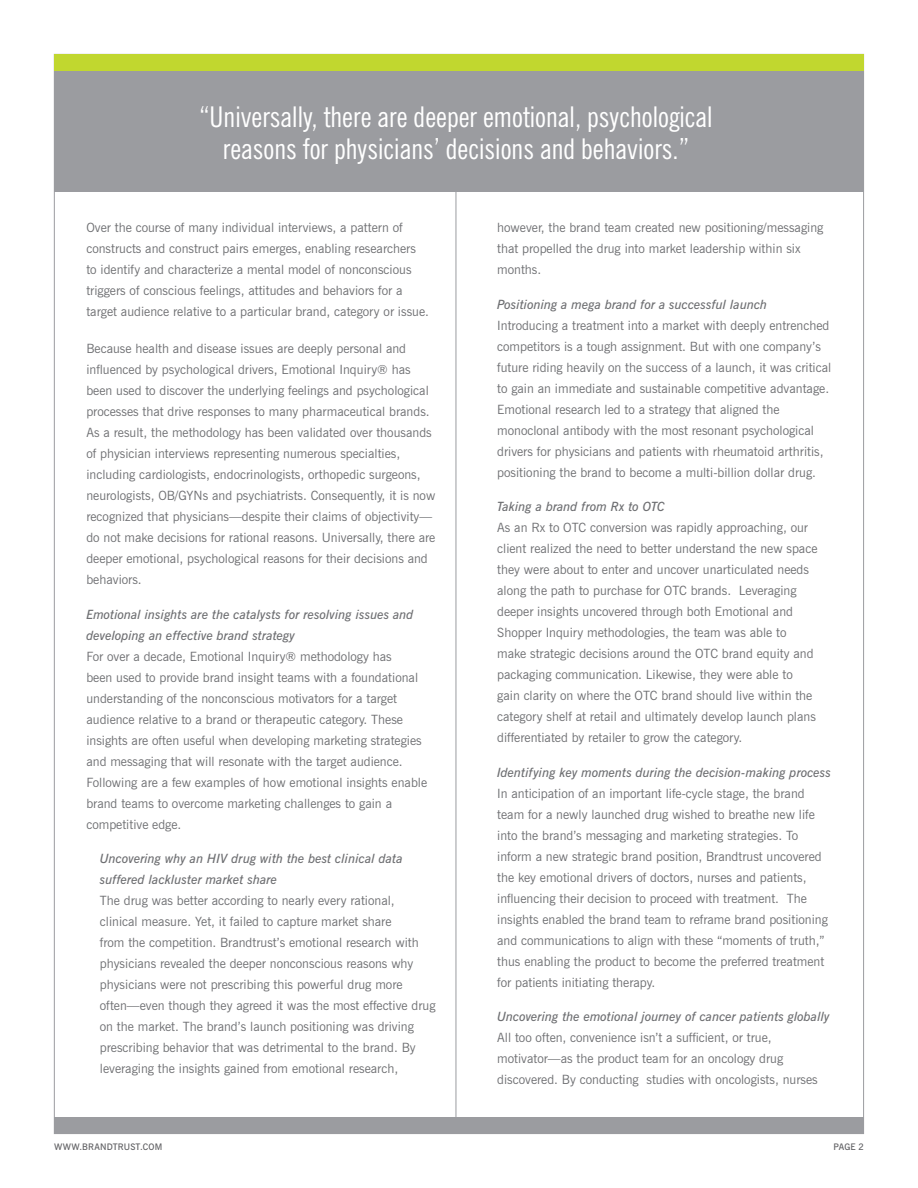
<style>
.page{position:relative;width:918px;height:1188px;background:#fff}
.page>*{position:absolute;margin:0;border:0;box-sizing:border-box;transform-origin:0 0}
.t1{font:condensed 28.5px/31.5px "News Gothic BT";color:#fff;text-align:center}
.t2{font:12.75px/21px "News Gothic BT";color:#6e6f72}
.t3{font:600 9px "News Gothic BT";letter-spacing:.015em;color:#5f5f62}
.s1{font-weight:600;font-style:italic}
</style>
<div class="page">
<hr style="left:456px;top:165px;width:1px;height:957px;background:#9b9ca0">
<div style="left:54px;top:1117px;width:810px;height:17px;background:#9b9ca0"></div>
<div style="left:54px;top:71px;width:810px;height:121px;background:#9b9ca0"></div>
<div style="left:54px;top:54px;width:810px;height:17px;background:#c1d72f"></div>
<p class="t1" style="left:199px;top:101px;width:515px">“Universally, there are deeper emotional, psychological reasons for physicians’ decisions and behaviors.”</p>
<p class="t2" style="left:86px;top:217px;width:344px">Over the course of many individual interviews, a pattern of constructs and construct pairs emerges, enabling researchers to identify and characterize a mental model of nonconscious triggers of conscious feelings, attitudes and behaviors for a target audience relative to a particular brand, category or issue.</p>
<p class="t2" style="left:86px;top:338px;width:351px">Because health and disease issues are deeply personal and influenced by psychological drivers, Emotional Inquiry® has been used to discover the underlying feelings and psychological processes that drive responses to many pharmaceutical brands.<br>As a result, the methodology has been validated over thousands of physician interviews representing numerous specialties, including cardiologists, endocrinologists, orthopedic surgeons, neurologists, OB/GYNs and psychiatrists. Consequently, it is now recognized that physicians—despite their claims of objectivity— do not make decisions for rational reasons. Universally, there are deeper emotional, psychological reasons for their decisions and behaviors.</p>
<p class="t2" style="left:86px;top:604px;width:342px"><span class="s1">Emotional insights are the catalysts for resolving issues and developing an effective brand strategy<br></span>For over a decade, Emotional Inquiry® methodology has<br>been used to provide brand insight teams with a foundational understanding of the nonconscious motivators for a target audience relative to a brand or therapeutic category. These insights are often useful when developing marketing strategies and messaging that will resonate with the target audience.<br>Following are a few examples of how emotional insights enable brand teams to overcome marketing challenges to gain a competitive edge.</p>
<p class="t2" style="left:100px;top:848px;width:337px"><span class="s1">Uncovering why an HIV drug with the best clinical data suffered lackluster market share<br></span>The drug was better according to nearly every rational, clinical measure. Yet, it failed to capture market share<br>from the competition. Brandtrust’s emotional research with physicians revealed the deeper nonconscious reasons why physicians were not prescribing this powerful drug more often—even though they agreed it was the most effective drug on the market. The brand’s launch positioning was driving prescribing behavior that was detrimental to the brand. By leveraging the insights gained from emotional research,</p>
<p class="t2" style="left:497px;top:217px;width:328px">however, the brand team created new positioning/messaging that propelled the drug into market leadership within six months.</p>
<p class="t2" style="left:497px;top:294px;width:336px"><span class="s1">Positioning a mega brand for a successful launch<br></span>Introducing a treatment into a market with deeply entrenched competitors is a tough assignment. But with one company’s future riding heavily on the success of a launch, it was critical to gain an immediate and sustainable competitive advantage.<br>Emotional research led to a strategy that aligned the monoclonal antibody with the most resonant psychological drivers for physicians and patients with rheumatoid arthritis, positioning the brand to become a multi-billion dollar drug.</p>
<p class="t2" style="left:497px;top:496px;width:322px"><span class="s1">Taking a brand from Rx to OTC<br></span>As an Rx to OTC conversion was rapidly approaching, our client realized the need to better understand the new space they were about to enter and uncover unarticulated needs along the path to purchase for OTC brands. Leveraging deeper insights uncovered through both Emotional and Shopper Inquiry methodologies, the team was able to make strategic decisions around the OTC brand equity and packaging communication. Likewise, they were able to gain clarity on where the OTC brand should live within the category shelf at retail and ultimately develop launch plans differentiated by retailer to grow the category.</p>
<p class="t2" style="left:497px;top:762px;width:335px"><span class="s1">Identifying key moments during the decision-making process </span>In anticipation of an important life-cycle stage, the brand team for a newly launched drug wished to breathe new life into the brand’s messaging and marketing strategies. To inform a new strategic brand position, Brandtrust uncovered the key emotional drivers of doctors, nurses and patients, influencing their decision to proceed with treatment. The insights enabled the brand team to reframe brand positioning and communications to align with these “moments of truth,” thus enabling the product to become the preferred treatment for patients initiating therapy.</p>
<p class="t2" style="left:497px;top:1006px;width:334px"><span class="s1">Uncovering the emotional journey of cancer patients globally </span>All too often, convenience isn’t a sufficient, or true, motivator—as the product team for an oncology drug discovered. By conducting studies with oncologists, nurses</p>
<p class="t3" style="left:54px;top:1141px;width:110px">WWW.BRANDTRUST.COM</p>
<p class="t3" style="left:834px;top:1142px;width:32px">PAGE 2</p>
</div>
